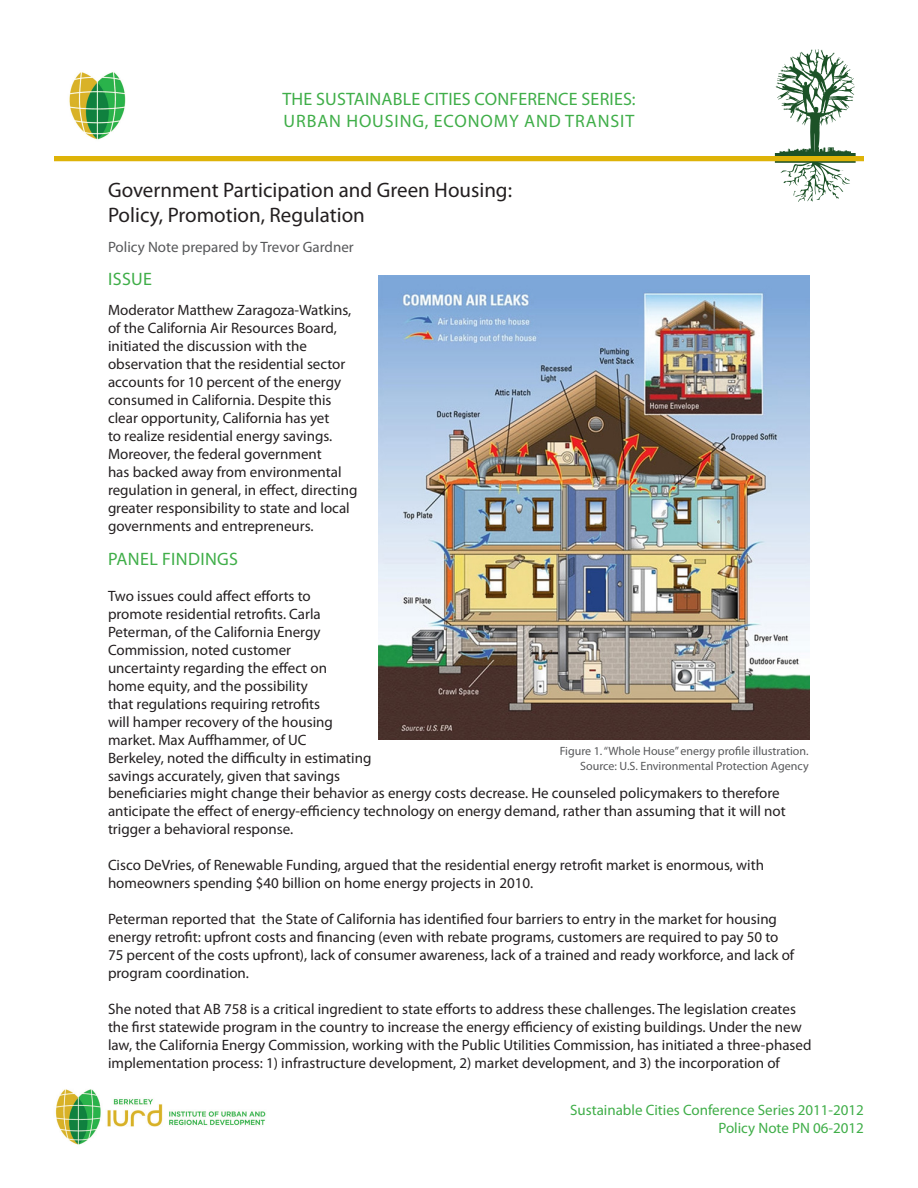
<style>
.page{position:relative;width:918px;height:1188px;background:#fff}
.page>*{position:absolute;margin:0;border:0;box-sizing:border-box;transform-origin:0 0}
.t1{font:21px/25.2px "Myriad Pro";color:#231f20}
.small_green{font:18px "Myriad Pro";letter-spacing:.01em;color:#40ae49}
.small_green-2{font:18px "Myriad Pro";letter-spacing:.05em;color:#40ae49}
.under_subheadings{font:18px "Myriad Pro";letter-spacing:.02em;color:#40ae49}
.subheadings{font:18px "Myriad Pro";letter-spacing:.02em;color:#40ae49}
.copy{font:15px/18px "Myriad Pro";color:#231f20}
.bullets_with_bold_op{font:15px/18px "Myriad Pro";color:#231f20}
.t2{font:15px/18px "Myriad Pro";color:#40ae49;text-align:right}
.by_line{font:15px "Myriad Pro";color:#57585a}
.t3{font:12px "Myriad Pro";color:#57585a}
</style>
<div class="page">
<img style="left:55px;top:1089px;width:211px;height:56px">
<svg style="left:780px;top:163px;width:70px;height:39px"></svg>
<hr style="left:775px;top:160px;width:81px;height:3px;background:#1c5227">
<img style="left:69px;top:72px;width:57px;height:68px">
<hr style="left:775px;top:153px;width:81px;height:3px;background:#1c5227">
<svg style="left:776px;top:49px;width:80px;height:105px"></svg>
<img style="left:378px;top:275px;width:432px;height:465px">
<div style="left:54px;top:156px;width:810px;height:5px;background:#deb308"></div>
<p class="small_green" style="left:283px;top:88px;width:355px">THE SUSTAINABLE CITIES CONFERENCE SERIES:</p>
<p class="small_green-2" style="left:284px;top:110px;width:352px">URBAN HOUSING, ECONOMY AND TRANSIT</p>
<p class="t1" style="left:108px;top:177px;width:406px">Government Participation and Green Housing:<br>Policy, Promotion, Regulation</p>
<p class="by_line" style="left:108px;top:238px;width:247px">Policy Note prepared by Trevor Gardner</p>
<p class="subheadings" style="left:108px;top:268px;width:45px">ISSUE</p>
<p class="copy" style="left:108px;top:301px;width:251px">Moderator Matthew Zaragoza-Watkins, of the California Air Resources Board, initiated the discussion with the observation that the residential sector accounts for 10 percent of the energy consumed in California. Despite this clear opportunity, California has yet<br>to realize residential energy savings.<br>Moreover, the federal government<br>has backed away from environmental regulation in general, in effect, directing greater responsibility to state and local governments and entrepreneurs.</p>
<p class="under_subheadings" style="left:108px;top:548px;width:131px">PANEL FINDINGS</p>
<p class="copy" style="left:108px;top:587px;width:679px">Two issues could affect efforts to<br>promote residential retrofits. Carla<br>Peterman, of the California Energy<br>Commission, noted customer<br>uncertainty regarding the effect on<br>home equity, and the possibility<br>that regulations requiring retrofits<br>will hamper recovery of the housing<br>market. Max Auffhammer, of UC<br>Berkeley, noted the difficulty in estimating<br>savings accurately, given that savings<br>beneficiaries might change their behavior as energy costs decrease. He counseled policymakers to therefore anticipate the effect of energy-efficiency technology on energy demand, rather than assuming that it will not trigger a behavioral response.</p>
<p class="copy" style="left:108px;top:855px;width:658px">Cisco DeVries, of Renewable Funding, argued that the residential energy retrofit market is enormous, with homeowners spending $40 billion on home energy projects in 2010.</p>
<p class="copy" style="left:108px;top:909px;width:688px">Peterman reported that the State of California has identified four barriers to entry in the market for housing energy retrofit: upfront costs and financing (even with rebate programs, customers are required to pay 50 to 75 percent of the costs upfront), lack of consumer awareness, lack of a trained and ready workforce, and lack of program coordination.</p>
<p class="bullets_with_bold_op" style="left:108px;top:999px;width:705px">She noted that AB 758 is a critical ingredient to state efforts to address these challenges. The legislation creates the first statewide program in the country to increase the energy efficiency of existing buildings. Under the new law, the California Energy Commission, working with the Public Utilities Commission, has initiated a three-phased implementation process: 1) infrastructure development, 2) market development, and 3) the incorporation of</p>
<p class="t3" style="left:560px;top:744px;width:250px">Figure 1. “Whole House” energy profile illustration.</p>
<p class="t3" style="left:580px;top:758px;width:230px">Source: U.S. Environmental Protection Agency</p>
<p class="t2" style="left:570px;top:1101px;width:295px">Sustainable Cities Conference Series 2011-2012<br>Policy Note PN 06-2012</p>
</div>
